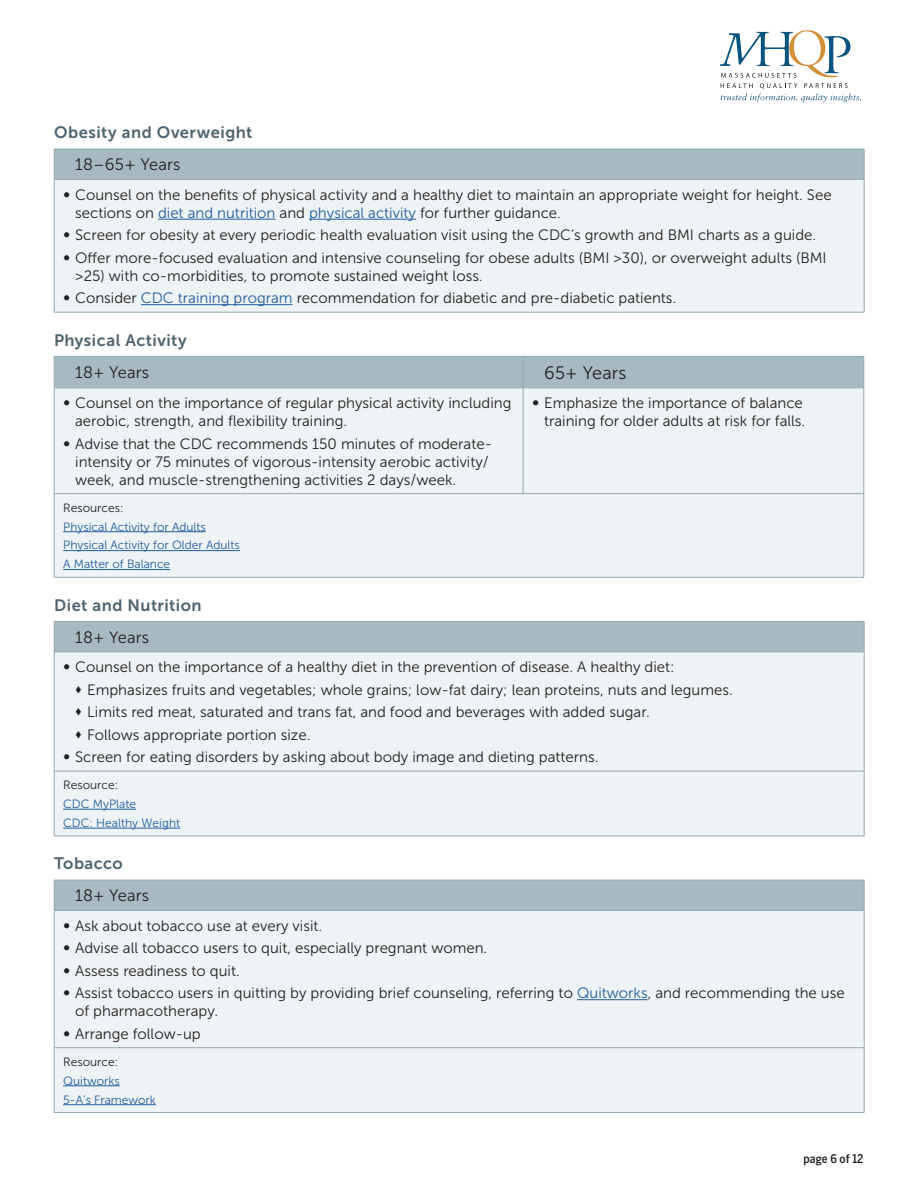
<style>
.page{position:relative;width:918px;height:1188px;background:#fff}
.page>*{position:absolute;margin:0;border:0;box-sizing:border-box;transform-origin:0 0}
.t1{font:18px "Museo Sans 300";letter-spacing:.01em;color:#231f20}
.t2{font:16.5px "Museo Sans 700";letter-spacing:.03em;color:#4e6470}
.t3{font:16.5px "Museo Sans 300";letter-spacing:.01em;color:#231f20}
.t4{font:15px/18px "Museo Sans 300";color:#231f20}
.t5{font:12px/18.9px "Museo Sans 300";color:#215e9e}
.t6{font:12px "Museo Sans 300";color:#231f20}
.t7{font:500 12px "Benton Sans Cond";color:#231f20}
.s1{font-size:18px}
.s2{color:#215e9e}
</style>
<div class="page">
<svg style="left:720px;top:30px;width:141px;height:72px"></svg>
<div style="left:54px;top:149px;width:810px;height:30px;background:#a7b9c3"></div>
<div style="left:54px;top:179px;width:810px;height:133px;background:#eef3f5"></div>
<hr style="left:54px;top:179px;width:810px;height:1px;background:#95a9b4">
<hr style="left:54px;top:180px;width:1px;height:132px;background:#95a9b4">
<hr style="left:864px;top:180px;width:1px;height:132px;background:#95a9b4">
<hr style="left:54px;top:312px;width:810px;height:1px;background:#95a9b4">
<hr style="left:864px;top:149px;width:1px;height:30px;background:#95a9b4">
<hr style="left:54px;top:149px;width:810px;height:1px;background:#95a9b4">
<hr style="left:54px;top:149px;width:1px;height:30px;background:#95a9b4">
<hr style="left:158px;top:219px;width:118px;height:1px;background:#215e9e">
<hr style="left:309px;top:219px;width:107px;height:1px;background:#215e9e">
<hr style="left:141px;top:304px;width:152px;height:1px;background:#215e9e">
<div style="left:55px;top:357px;width:809px;height:31px;background:#a7b9c3"></div>
<div style="left:55px;top:389px;width:809px;height:188px;background:#eef3f5"></div>
<hr style="left:54px;top:388px;width:1px;height:105px;background:#95a9b4">
<hr style="left:523px;top:388px;width:1px;height:105px;background:#95a9b4">
<hr style="left:864px;top:388px;width:1px;height:105px;background:#95a9b4">
<hr style="left:54px;top:493px;width:469px;height:1px;background:#95a9b4">
<hr style="left:54px;top:494px;width:1px;height:83px;background:#95a9b4">
<hr style="left:523px;top:493px;width:341px;height:1px;background:#95a9b4">
<hr style="left:864px;top:494px;width:1px;height:83px;background:#95a9b4">
<hr style="left:54px;top:577px;width:469px;height:1px;background:#95a9b4">
<hr style="left:523px;top:577px;width:341px;height:1px;background:#95a9b4">
<hr style="left:54px;top:356px;width:469px;height:1px;background:#95a9b4">
<hr style="left:54px;top:357px;width:1px;height:31px;background:#95a9b4">
<hr style="left:523px;top:356px;width:341px;height:1px;background:#95a9b4">
<hr style="left:523px;top:357px;width:1px;height:31px;background:#95a9b4">
<hr style="left:864px;top:357px;width:1px;height:31px;background:#95a9b4">
<hr style="left:54px;top:388px;width:469px;height:1px;background:#95a9b4">
<hr style="left:523px;top:388px;width:341px;height:1px;background:#95a9b4">
<hr style="left:63px;top:531px;width:143px;height:1px;background:#215e9e">
<hr style="left:63px;top:550px;width:177px;height:1px;background:#215e9e">
<hr style="left:63px;top:569px;width:107px;height:1px;background:#215e9e">
<div style="left:54px;top:621px;width:810px;height:31px;background:#a7b9c3"></div>
<div style="left:55px;top:653px;width:809px;height:183px;background:#eef3f5"></div>
<hr style="left:54px;top:652px;width:1px;height:119px;background:#95a9b4">
<hr style="left:864px;top:652px;width:1px;height:119px;background:#95a9b4">
<hr style="left:54px;top:771px;width:810px;height:1px;background:#95a9b4">
<hr style="left:54px;top:771px;width:1px;height:65px;background:#95a9b4">
<hr style="left:864px;top:771px;width:1px;height:65px;background:#95a9b4">
<hr style="left:54px;top:836px;width:810px;height:1px;background:#95a9b4">
<hr style="left:54px;top:621px;width:810px;height:1px;background:#95a9b4">
<hr style="left:54px;top:622px;width:1px;height:30px;background:#95a9b4">
<hr style="left:864px;top:622px;width:1px;height:30px;background:#95a9b4">
<hr style="left:54px;top:652px;width:810px;height:1px;background:#95a9b4">
<hr style="left:63px;top:809px;width:73px;height:1px;background:#215e9e">
<hr style="left:63px;top:828px;width:117px;height:1px;background:#215e9e">
<div style="left:54px;top:880px;width:810px;height:30px;background:#a7b9c3"></div>
<div style="left:55px;top:911px;width:809px;height:201px;background:#eef3f5"></div>
<hr style="left:54px;top:911px;width:1px;height:137px;background:#95a9b4">
<hr style="left:864px;top:911px;width:1px;height:137px;background:#95a9b4">
<hr style="left:54px;top:1047px;width:810px;height:1px;background:#95a9b4">
<hr style="left:54px;top:1048px;width:1px;height:64px;background:#95a9b4">
<hr style="left:864px;top:1048px;width:1px;height:64px;background:#95a9b4">
<hr style="left:54px;top:1112px;width:810px;height:1px;background:#95a9b4">
<hr style="left:54px;top:880px;width:810px;height:1px;background:#95a9b4">
<hr style="left:54px;top:880px;width:1px;height:30px;background:#95a9b4">
<hr style="left:864px;top:880px;width:1px;height:30px;background:#95a9b4">
<hr style="left:54px;top:910px;width:810px;height:1px;background:#95a9b4">
<hr style="left:577px;top:999px;width:71px;height:1px;background:#215e9e">
<hr style="left:63px;top:1086px;width:57px;height:1px;background:#215e9e">
<hr style="left:63px;top:1104px;width:93px;height:1px;background:#215e9e">
<p class="t2" style="left:54px;top:123px;width:200px">Obesity and Overweight</p>
<p class="t3" style="left:75px;top:156px;width:107px">18–65+ Years</p>
<p class="t4" style="left:75px;top:186px;width:758px;text-indent:-12px"><span class="s1">•</span> Counsel on the benefits of physical activity and a healthy diet to maintain an appropriate weight for height. See sections on <span class="s2">diet and nutrition</span> and <span class="s2">physical activity</span> for further guidance.</p>
<p class="t4" style="left:63px;top:226px;width:754px"><span class="s1">•</span> Screen for obesity at every periodic health evaluation visit using the CDC’s growth and BMI charts as a guide.</p>
<p class="t4" style="left:75px;top:249px;width:753px;text-indent:-12px"><span class="s1">•</span> Offer more-focused evaluation and intensive counseling for obese adults (BMI &gt;30), or overweight adults (BMI &gt;25) with co-morbidities, to promote sustained weight loss.</p>
<p class="t4" style="left:63px;top:289px;width:615px"><span class="s1">•</span> Consider <span class="s2">CDC training program</span> recommendation for diabetic and pre-diabetic patients.</p>
<p class="t2" style="left:54px;top:331px;width:134px">Physical Activity</p>
<p class="t3" style="left:75px;top:363px;width:76px">18+ Years</p>
<p class="t1" style="left:544px;top:363px;width:84px">65+ Years</p>
<p class="t4" style="left:75px;top:394px;width:438px;text-indent:-12px"><span class="s1">•</span> Counsel on the importance of regular physical activity including aerobic, strength, and flexibility training.</p>
<p class="t4" style="left:75px;top:435px;width:418px;text-indent:-12px"><span class="s1">•</span> Advise that the CDC recommends 150 minutes of moderate&shy;intensity or 75 minutes of vigorous-intensity aerobic activity/ week, and muscle-strengthening activities 2 days/week.</p>
<p class="t4" style="left:532px;top:394px;width:275px;text-align:right"><span class="s1">•</span> Emphasize the importance of balance training for older adults at risk for falls.</p>
<p class="t6" style="left:63px;top:501px;width:62px">Resources:</p>
<p class="t5" style="left:63px;top:517px;width:178px">Physical Activity for Adults<br>Physical Activity for Older Adults<br>A Matter of Balance</p>
<p class="t2" style="left:54px;top:596px;width:149px">Diet and Nutrition</p>
<p class="t3" style="left:75px;top:628px;width:76px">18+ Years</p>
<p class="t4" style="left:63px;top:658px;width:613px"><span class="s1">•</span> Counsel on the importance of a healthy diet in the prevention of disease. A healthy diet:</p>
<p class="t4" style="left:75px;top:681px;width:659px">▼ Emphasizes fruits and vegetables; whole grains; low-fat dairy; lean proteins, nuts and legumes.</p>
<p class="t4" style="left:75px;top:703px;width:576px">▼ Limits red meat, saturated and trans fat, and food and beverages with added sugar.</p>
<p class="t4" style="left:75px;top:726px;width:237px">▼ Follows appropriate portion size.</p>
<p class="t4" style="left:63px;top:748px;width:537px"><span class="s1">•</span> Screen for eating disorders by asking about body image and dieting patterns.</p>
<p class="t6" style="left:63px;top:779px;width:57px">Resource:</p>
<p class="t5" style="left:63px;top:795px;width:118px">CDC MyPlate<br>CDC: Healthy Weight</p>
<p class="t2" style="left:54px;top:855px;width:70px">Tobacco</p>
<p class="t3" style="left:75px;top:887px;width:76px">18+ Years</p>
<p class="t4" style="left:63px;top:917px;width:261px"><span class="s1">•</span> Ask about tobacco use at every visit.</p>
<p class="t4" style="left:63px;top:939px;width:426px"><span class="s1">•</span> Advise all tobacco users to quit, especially pregnant women.</p>
<p class="t4" style="left:63px;top:962px;width:178px"><span class="s1">•</span> Assess readiness to quit.</p>
<p class="t4" style="left:75px;top:984px;width:771px;text-indent:-12px"><span class="s1">•</span> Assist tobacco users in quitting by providing brief counseling, referring to <span class="s2">Quitworks</span>, and recommending the use of pharmacotherapy.</p>
<p class="t4" style="left:63px;top:1025px;width:139px"><span class="s1">•</span> Arrange follow-up</p>
<p class="t6" style="left:63px;top:1055px;width:57px">Resource:</p>
<p class="t5" style="left:63px;top:1071px;width:94px">Quitworks<br>5-A’s Framework</p>
<p class="t7" style="left:804px;top:1151px;width:61px">page 6 of 12</p>
</div>
